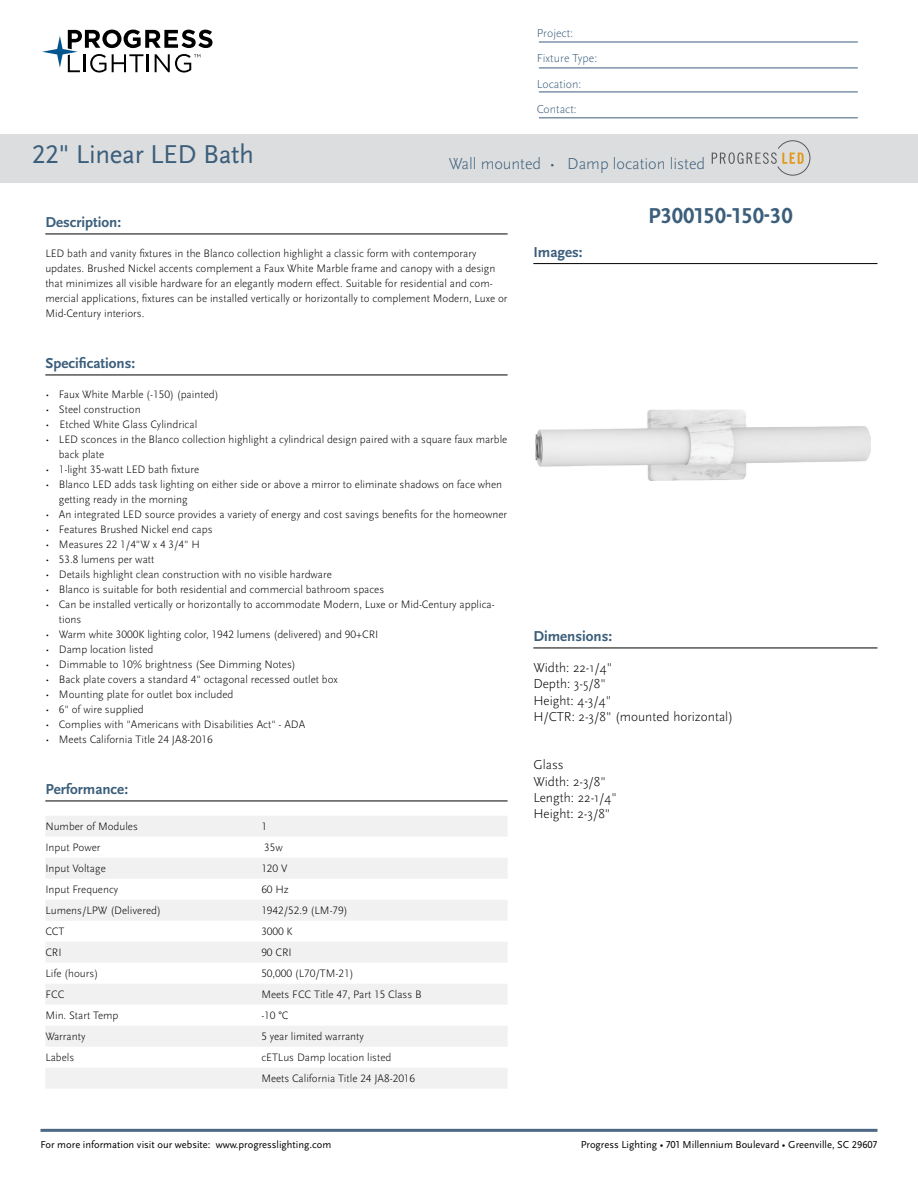
<style>
.page{position:relative;width:918px;height:1188px;background:#fff}
.page>*{position:absolute;margin:0;border:0;box-sizing:border-box;transform-origin:0 0}
.t1{font:27px "Scala Sans Pro";letter-spacing:-.01em;color:#3b5e7b}
.t2{font:700 22.5px "Scala Sans Pro";color:#3b5e7b}
.t3{font:300 16.5px "Scala Sans Pro";color:#3b5e7b}
.t4{font:700 15px "Scala Sans Pro";color:#3b5e7b}
.t5{font:300 13.5px/16.2px "Scala Sans Pro";color:#000}
.t6{font:300 12px/25.5px "Scala Sans Pro";color:#3b5e7b}
.t7{font:300 11.25px/15px "Scala Sans Pro";color:#000}
.t8{font:10.5px "Scala Sans Pro";color:#000}
</style>
<div class="page">
<svg style="left:42px;top:30px;width:170px;height:43px"></svg>
<hr style="left:40px;top:1129px;width:838px;height:3px;background:#4c6884">
<hr style="left:539px;top:42px;width:319px;height:1px;background:#3b5e7b">
<hr style="left:539px;top:68px;width:319px;height:1px;background:#3b5e7b">
<hr style="left:539px;top:92px;width:319px;height:1px;background:#3b5e7b">
<hr style="left:539px;top:118px;width:319px;height:1px;background:#3b5e7b">
<hr style="left:533px;top:263px;width:344px;height:1px;background:#000">
<hr style="left:45px;top:234px;width:463px;height:1px;background:#000">
<hr style="left:45px;top:375px;width:463px;height:1px;background:#000">
<hr style="left:45px;top:801px;width:463px;height:1px;background:#000">
<div style="left:45px;top:816px;width:463px;height:21px;background:#f1f1f2"></div>
<div style="left:45px;top:858px;width:463px;height:21px;background:#f1f1f2"></div>
<div style="left:45px;top:900px;width:463px;height:21px;background:#f1f1f2"></div>
<div style="left:45px;top:942px;width:463px;height:21px;background:#f1f1f2"></div>
<div style="left:45px;top:984px;width:463px;height:21px;background:#f1f1f2"></div>
<div style="left:45px;top:1026px;width:463px;height:21px;background:#f1f1f2"></div>
<div style="left:45px;top:1068px;width:463px;height:21px;background:#f1f1f2"></div>
<div style="left:0;top:134px;width:918px;height:49px;background:#dcddde"></div>
<img style="left:536px;top:409px;width:334px;height:72px">
<svg style="left:712px;top:141px;width:98px;height:34px"></svg>
<hr style="left:533px;top:648px;width:344px;height:1px;background:#000">
<p class="t6" style="left:537px;top:20px;width:62px">Project:<br>Fixture Type:<br>Location:<br>Contact:</p>
<h1 class="t1" style="left:32px;top:139px;width:223px">22" Linear LED Bath</h1>
<h3 class="t3" style="left:449px;top:154px;width:258px">Wall mounted • Damp location listed</h3>
<h2 class="t2" style="left:648px;top:202px;width:146px">P300150-150-30</h2>
<h3 class="t4" style="left:45px;top:213px;width:77px">Description:</h3>
<p class="t7" style="left:45px;top:246px;width:464px">LED bath and vanity fixtures in the Blanco collection highlight a classic form with contemporary updates. Brushed Nickel accents complement a Faux White Marble frame and canopy with a design that minimizes all visible hardware for an elegantly modern effect. Suitable for residential and com&shy;mercial applications, fixtures can be installed vertically or horizontally to complement Modern, Luxe or Mid-Century interiors.</p>
<h3 class="t4" style="left:45px;top:354px;width:91px">Specifications:</h3>
<p class="t7" style="left:45px;top:387px;width:175px">• Faux White Marble (-150) (painted)</p>
<p class="t7" style="left:45px;top:402px;width:97px">• Steel construction</p>
<p class="t7" style="left:45px;top:417px;width:153px">• Etched White Glass Cylindrical</p>
<p class="t7" style="left:59px;top:432px;width:450px;text-indent:-13px">• LED sconces in the Blanco collection highlight a cylindrical design paired with a square faux marble back plate</p>
<p class="t7" style="left:45px;top:462px;width:155px">• 1-light 35-watt LED bath fixture</p>
<p class="t7" style="left:59px;top:477px;width:445px;text-indent:-13px">• Blanco LED adds task lighting on either side or above a mirror to eliminate shadows on face when getting ready in the morning</p>
<p class="t7" style="left:45px;top:507px;width:463px">• An integrated LED source provides a variety of energy and cost savings benefits for the homeowner</p>
<p class="t7" style="left:45px;top:522px;width:169px">• Features Brushed Nickel end caps</p>
<p class="t7" style="left:45px;top:537px;width:156px">• Measures 22 1/4"W x 4 3/4" H</p>
<p class="t7" style="left:45px;top:552px;width:111px">• 53.8 lumens per watt</p>
<p class="t7" style="left:45px;top:567px;width:288px">• Details highlight clean construction with no visible hardware</p>
<p class="t7" style="left:45px;top:582px;width:340px">• Blanco is suitable for both residential and commercial bathroom spaces</p>
<p class="t7" style="left:59px;top:597px;width:437px;text-indent:-13px">• Can be installed vertically or horizontally to accommodate Modern, Luxe or Mid-Century applica&shy;tions</p>
<p class="t7" style="left:45px;top:627px;width:334px">• Warm white 3000K lighting color, 1942 lumens (delivered) and 90+CRI</p>
<p class="t7" style="left:45px;top:642px;width:110px">• Damp location listed</p>
<p class="t7" style="left:45px;top:657px;width:252px">• Dimmable to 10% brightness (See Dimming Notes)</p>
<p class="t7" style="left:45px;top:672px;width:294px">• Back plate covers a standard 4" octagonal recessed outlet box</p>
<p class="t7" style="left:45px;top:687px;width:189px">• Mounting plate for outlet box included</p>
<p class="t7" style="left:45px;top:702px;width:100px">• 6" of wire supplied</p>
<p class="t7" style="left:45px;top:717px;width:261px">• Complies with "Americans with Disabilities Act" - ADA</p>
<p class="t7" style="left:45px;top:732px;width:169px">• Meets California Title 24 JA8-2016</p>
<h3 class="t4" style="left:45px;top:780px;width:84px">Performance:</h3>
<p class="t7" style="left:45px;top:819px;width:94px">Number of Modules</p>
<p class="t7" style="left:261px;top:819px;width:7px">1</p>
<p class="t7" style="left:45px;top:840px;width:57px">Input Power</p>
<p class="t7" style="left:264px;top:840px;width:20px">35w</p>
<p class="t7" style="left:45px;top:861px;width:62px">Input Voltage</p>
<p class="t7" style="left:261px;top:861px;width:28px">120 V</p>
<p class="t7" style="left:45px;top:882px;width:74px">Input Frequency</p>
<p class="t7" style="left:261px;top:882px;width:29px">60 Hz</p>
<p class="t7" style="left:45px;top:903px;width:117px">Lumens/LPW (Delivered)</p>
<p class="t7" style="left:261px;top:903px;width:88px">1942/52.9 (LM-79)</p>
<p class="t7" style="left:45px;top:924px;width:21px">CCT</p>
<p class="t7" style="left:261px;top:924px;width:33px">3000 K</p>
<p class="t7" style="left:45px;top:945px;width:18px">CRI</p>
<p class="t7" style="left:261px;top:945px;width:32px">90 CRI</p>
<p class="t7" style="left:45px;top:966px;width:54px">Life (hours)</p>
<p class="t7" style="left:261px;top:966px;width:94px">50,000 (L70/TM-21)</p>
<p class="t7" style="left:45px;top:987px;width:21px">FCC</p>
<p class="t7" style="left:261px;top:987px;width:162px">Meets FCC Title 47, Part 15 Class B</p>
<p class="t7" style="left:45px;top:1008px;width:75px">Min. Start Temp</p>
<p class="t7" style="left:261px;top:1008px;width:29px">-10 °C</p>
<p class="t7" style="left:45px;top:1029px;width:42px">Warranty</p>
<p class="t7" style="left:261px;top:1029px;width:104px">5 year limited warranty</p>
<p class="t7" style="left:45px;top:1050px;width:30px">Labels</p>
<p class="t7" style="left:261px;top:1047px;width:155px;line-height:21px">cETLus Damp location listed<br>Meets California Title 24 JA8-2016</p>
<h3 class="t4" style="left:533px;top:243px;width:51px">Images:</h3>
<h3 class="t4" style="left:533px;top:627px;width:80px">Dimensions:</h3>
<p class="t5" style="left:533px;top:660px;width:201px">Width: 22-1/4"<br>Depth: 3-5/8"<br>Height: 4-3/4"<br>H/CTR: 2-3/8" (mounted horizontal)</p>
<p class="t5" style="left:533px;top:757px;width:85px">Glass<br>Width: 2-3/8"<br>Length: 22-1/4"<br>Height: 2-3/8"</p>
<p class="t8" style="left:40px;top:1139px;width:292px">For more information visit our website: www.progresslighting.com</p>
<p class="t8" style="left:581px;top:1138px;width:298px">Progress Lighting • 701 Millennium Boulevard • Greenville, SC 29607</p>
</div>
